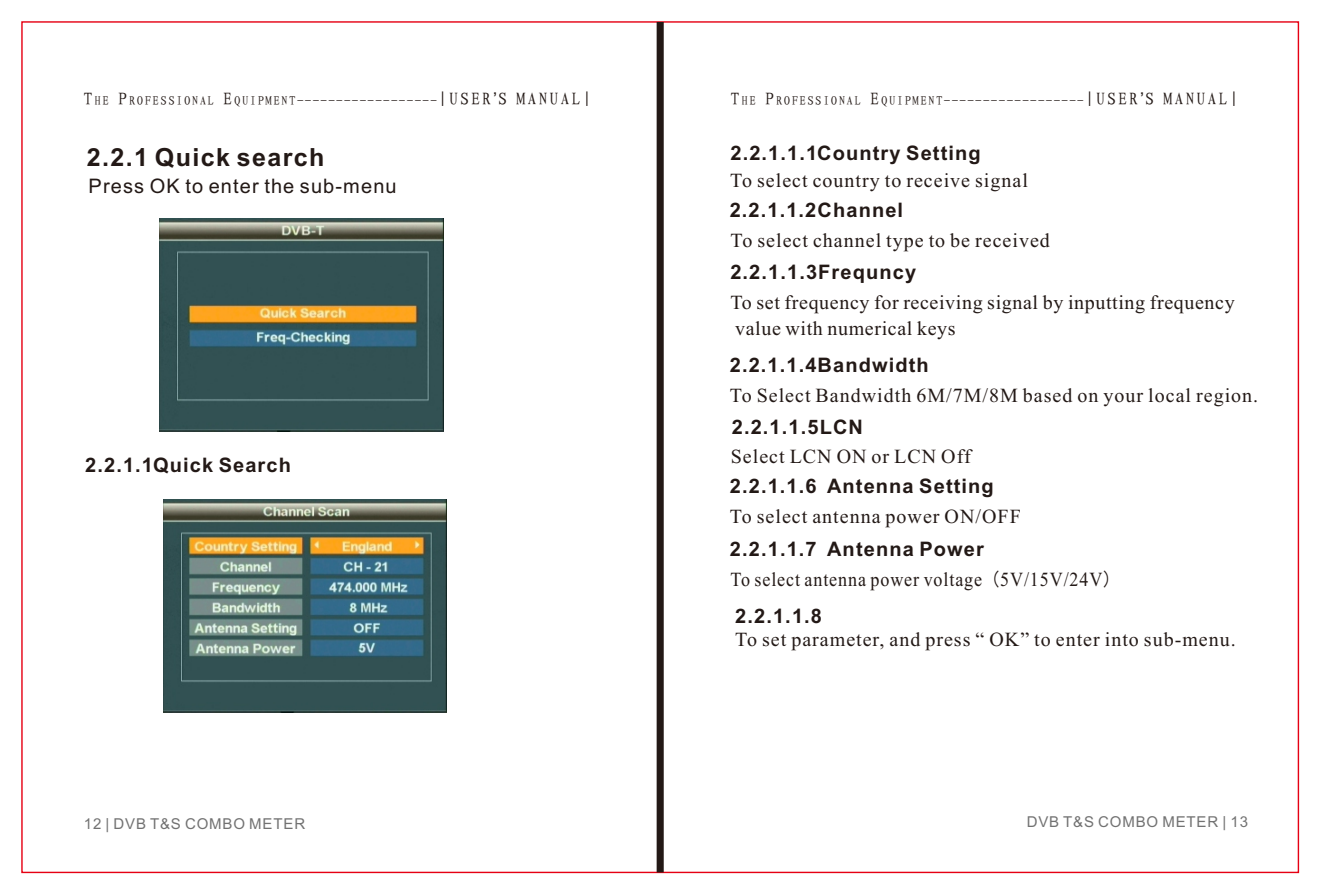
<style>
.page{position:relative;width:1319px;height:893px;background:#fff}
.page>*{position:absolute;margin:0;border:0;box-sizing:border-box;transform-origin:0 0}
.t1{font:700 25px "Arial";letter-spacing:.055em;color:#231916}
.t2{font:20px "Times New Roman";letter-spacing:.05em;color:#231916}
.t3{font:700 20px "Arial";letter-spacing:.055em;color:#231916}
.t4{font:20px/26.8px "Times New Roman";letter-spacing:.03em;color:#231916}
.t5{font:20px "Times New Roman";letter-spacing:.05em;color:#231916;scale:.9 1}
.t6{font:20px "Arial";letter-spacing:.055em;color:#231916}
.t7{font:15px "Arial";letter-spacing:.055em;color:#727272}
.t8{font:12.5px "Fang Song GB2312";letter-spacing:.1em;color:#231916;scale:1.05 1}
.s1{font-size:17.5px}
.s2{font-family:"Arial";font-size:17.5px}
.s3{font-family:"MS Gothic"}
</style>
<div class="page">
<img style="left:163px;top:500px;width:284px;height:212px">
<img style="left:159px;top:219px;width:284px;height:213px">
<div style="left:656px;top:22px;width:7px;height:850px;background:#231916"></div>
<p class="t8" style="left:84px;top:94px;width:485px"><span class="s1">T</span>HE <span class="s1">P</span>ROFESSIONAL <span class="s1">E</span>QUIPMENT------------------<span class="s1">|USER</span><span class="s2">’</span><span class="s1">S MANUAL|</span></p>
<p class="t8" style="left:730px;top:94px;width:485px"><span class="s1">T</span>HE <span class="s1">P</span>ROFESSIONAL <span class="s1">E</span>QUIPMENT------------------<span class="s1">|USER</span><span class="s2">’</span><span class="s1">S MANUAL|</span></p>
<p class="t1" style="left:87px;top:148px;width:239px">2.2.1 Quick search</p>
<p class="t6" style="left:89px;top:178px;width:309px">Press OK to enter the sub-menu</p>
<p class="t3" style="left:85px;top:458px;width:207px">2.2.1.1Quick Search</p>
<p class="t3" style="left:730px;top:145px;width:252px">2.2.1.1.1Country Setting</p>
<p class="t2" style="left:730px;top:173px;width:299px">To select country to receive signal</p>
<p class="t3" style="left:729px;top:202px;width:175px">2.2.1.1.2Channel</p>
<p class="t2" style="left:730px;top:234px;width:321px">To select channel type to be received</p>
<p class="t3" style="left:730px;top:264px;width:187px">2.2.1.1.3Frequncy</p>
<p class="t4" style="left:730px;top:290px;width:505px">To set frequency for receiving signal by inputting frequency value with numerical keys</p>
<p class="t3" style="left:729px;top:357px;width:200px">2.2.1.1.4Bandwidth</p>
<p class="t2" style="left:729px;top:388px;width:530px">To Select Bandwidth 6M/7M/8M based on your local region.</p>
<p class="t3" style="left:731px;top:419px;width:133px">2.2.1.1.5LCN</p>
<p class="t2" style="left:730px;top:449px;width:241px">Select LCN ON or LCN Off</p>
<p class="t3" style="left:729px;top:479px;width:265px">2.2.1.1.6 Antenna Setting</p>
<p class="t2" style="left:729px;top:509px;width:292px">To select antenna power ON/OFF</p>
<p class="t3" style="left:729px;top:542px;width:255px">2.2.1.1.7 Antenna Power</p>
<p class="t5" style="left:730px;top:572px;width:435px">To select antenna power voltage<span class="s3">（</span>5V/15V/24V<span class="s3">）</span></p>
<p class="t3" style="left:735px;top:609px;width:88px">2.2.1.1.8</p>
<p class="t2" style="left:735px;top:632px;width:502px">To set parameter, and press “ OK” to enter into sub-menu.</p>
<p class="t7" style="left:84px;top:818px;width:223px">12 | DVB T&amp;S COMBO METER</p>
<p class="t7" style="left:1026px;top:816px;width:223px">DVB T&amp;S COMBO METER | 13</p>
</div>
